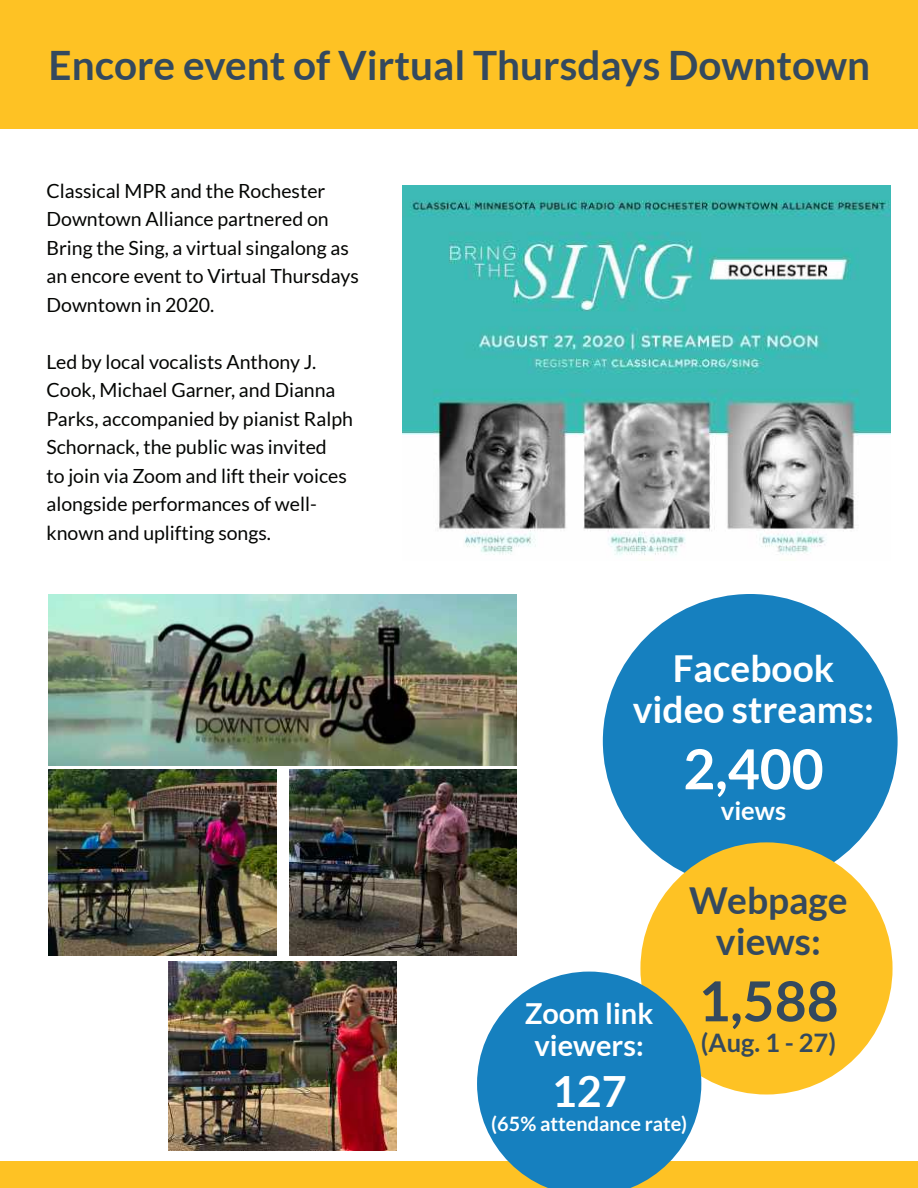
<style>
.page{position:relative;width:918px;height:1188px;background:#fff}
.page>*{position:absolute;margin:0;border:0;box-sizing:border-box;transform-origin:0 0}
.t1{font:700 55.2px "Lato";color:#fff}
.t2{font:700 55.2px "Lato";color:#34495e}
.t3{font:700 43.05px "Lato";color:#fff}
.t4{font:700 40.5px "Lato";color:#34495e}
.t5{font:700 37.05px/41.4px "Lato";color:#fff;text-align:center}
.t6{font:700 37.05px/41.4px "Lato";color:#34495e;text-align:center}
.t7{font:700 28.95px/32.2px "Lato";color:#fff;text-align:center}
.t8{font:700 25.5px "Lato";color:#34495e}
.t9{font:700 25.5px "Lato";color:#fff}
.t10{font:700 19.95px "Lato";color:#fff}
.t11{font:19.5px/28.5px "Lato";color:#040503}
</style>
<div class="page">
<div style="left:0;top:0;width:918px;height:129px;background:#fec224"></div>
<div style="left:0;top:1161px;width:918px;height:27px;background:#fec224"></div>
<img style="left:402px;top:236px;width:1px;height:133px">
<img style="left:49px;top:770px;width:228px;height:186px">
<img style="left:403px;top:186px;width:488px;height:369px">
<div style="left:603px;top:594px;width:295px;height:294px;background:#1680bf;border-radius:50%"></div>
<img style="left:289px;top:770px;width:228px;height:186px">
<div style="left:640px;top:842px;width:253px;height:253px;background:#fec224;border-radius:50%"></div>
<svg style="left:477px;top:972px;width:224px;height:216px;fill:#1680bf"></svg>
<img style="left:169px;top:962px;width:228px;height:189px">
<img style="left:48px;top:594px;width:469px;height:171px">
<h3 class="t4" style="left:49px;top:42px;width:823px">Encore event of Virtual Thursdays Downtown</h3>
<p class="t11" style="left:46px;top:176px;width:314px">Classical MPR and the Rochester<br>Downtown Alliance partnered on<br>Bring the Sing, a virtual singalong as an encore event to Virtual Thursdays<br>Downtown in 2020.</p>
<p class="t11" style="left:46px;top:347px;width:308px">Led by local vocalists Anthony J.<br>Cook, Michael Garner, and Dianna Parks, accompanied by pianist Ralph Schornack, the public was invited<br>to join via Zoom and lift their voices alongside performances of well&shy;known and uplifting songs.</p>
<h3 class="t5" style="left:633px;top:647px;width:243px">Facebook video streams:</h3>
<h1 class="t1" style="left:683px;top:738px;width:142px">2,400</h1>
<h3 class="t9" style="left:721px;top:796px;width:67px">views</h3>
<h3 class="t6" style="left:689px;top:879px;width:160px">Webpage views:</h3>
<h1 class="t2" style="left:698px;top:970px;width:142px">1,588</h1>
<h3 class="t8" style="left:701px;top:1028px;width:137px">(Aug. 1 - 27)</h3>
<h3 class="t7" style="left:525px;top:996px;width:130px">Zoom link viewers:</h3>
<h2 class="t3" style="left:552px;top:1067px;width:76px">127</h2>
<p class="t10" style="left:491px;top:1113px;width:197px">(65% attendance rate)</p>
</div>
